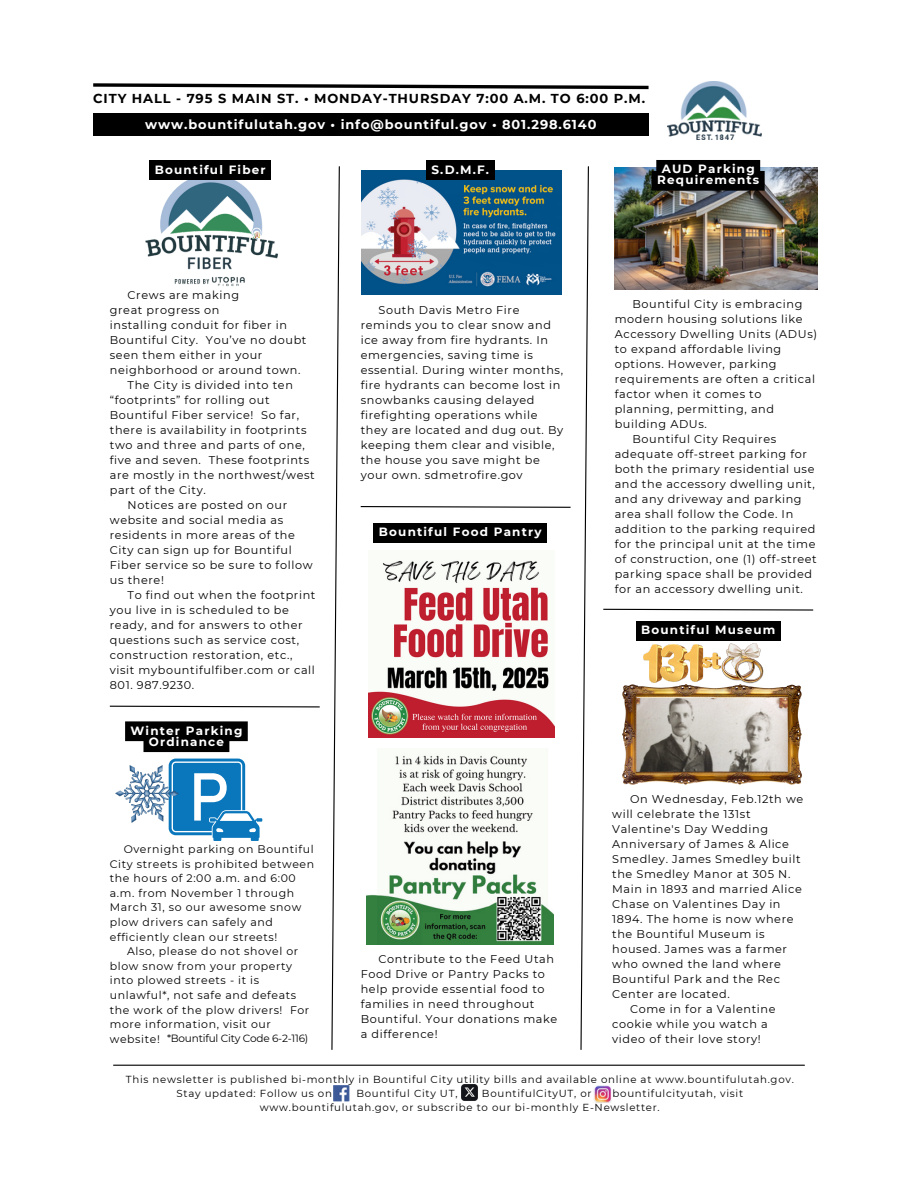
<style>
.page{position:relative;width:918px;height:1188px;background:#fff}
.page>*{position:absolute;margin:0;border:0;box-sizing:border-box;transform-origin:0 0}
.t1{font:700 12.9px "Montserrat";letter-spacing:.07em;color:#000}
.t2{font:700 12.9px "Montserrat";letter-spacing:.07em;color:#fff}
.t3{font:700 12px/10.9px "Montserrat";letter-spacing:.1em;color:#fff;text-align:center}
.t4{font:11.25px/15px "Montserrat";letter-spacing:.055em;color:#000}
.t5{font:10.95px/14.5px "Montserrat";letter-spacing:.055em;color:#000}
.t6{font:10.5px "Montserrat";letter-spacing:-.02em;color:#000}
.t7{font:10.2px/14.4px "Montserrat";letter-spacing:.07em;color:#000}
</style>
<div class="page">
<img style="left:333px;top:1086px;width:17px;height:15px">
<img style="left:594px;top:1086px;width:17px;height:17px">
<img style="left:461px;top:1084px;width:17px;height:17px">
<hr style="left:114px;top:1065px;width:690px;height:1px;background:#000">
<div style="left:94px;top:114px;width:555px;height:22px;background:#000"></div>
<svg style="left:580px;top:166px;width:9px;height:884px"></svg>
<svg style="left:331px;top:166px;width:9px;height:884px"></svg>
<img style="left:615px;top:168px;width:202px;height:121px">
<svg style="left:603px;top:608px;width:211px;height:3px"></svg>
<img style="left:644px;top:645px;width:40px;height:37px">
<img style="left:684px;top:645px;width:36px;height:37px">
<img style="left:722px;top:643px;width:41px;height:41px">
<img style="left:622px;top:685px;width:179px;height:100px">
<div style="left:652px;top:160px;width:113px;height:31px;background:#000"></div>
<div style="left:636px;top:621px;width:145px;height:20px;background:#000"></div>
<img style="left:145px;top:180px;width:133px;height:107px">
<svg style="left:169px;top:759px;width:76px;height:76px"></svg>
<svg style="left:172px;top:762px;width:91px;height:79px"></svg>
<svg style="left:109px;top:705px;width:211px;height:3px"></svg>
<img style="left:115px;top:766px;width:63px;height:56px">
<div style="left:149px;top:161px;width:122px;height:19px;background:#000"></div>
<svg style="left:125px;top:721px;width:123px;height:31px;background:#1e1e1e"></svg>
<img style="left:361px;top:170px;width:201px;height:124px">
<img style="left:443px;top:268px;width:117px;height:20px">
<img style="left:460px;top:178px;width:96px;height:82px">
<img style="left:368px;top:560px;width:187px;height:177px">
<svg style="left:360px;top:506px;width:211px;height:2px"></svg>
<img style="left:367px;top:755px;width:187px;height:190px">
<div style="left:426px;top:161px;width:69px;height:19px;background:#000"></div>
<div style="left:374px;top:523px;width:173px;height:20px;background:#000"></div>
<svg style="left:93px;top:83px;width:556px;height:7px"></svg>
<img style="left:667px;top:82px;width:95px;height:57px">
<p class="t1" style="left:93px;top:90px;width:553px">CITY HALL - 795 S MAIN ST. • MONDAY-THURSDAY 7:00 A.M. TO 6:00 P.M.</p>
<p class="t2" style="left:145px;top:116px;width:453px">www.bountifulutah.gov • info@bountiful.gov • 801.298.6140</p>
<p class="t3" style="left:155px;top:164px;width:112px">Bountiful Fiber</p>
<p class="t3" style="left:431px;top:164px;width:59px">S.D.M.F.</p>
<p class="t3" style="left:657px;top:164px;width:104px">AUD Parking<br>Requirements</p>
<p class="t4" style="left:128px;top:287px;width:113px">Crews are making</p>
<p class="t4" style="left:110px;top:302px;width:111px">great progress on</p>
<p class="t4" style="left:110px;top:317px;width:198px">installing conduit for fiber in<br>Bountiful City. You’ve no doubt seen them either in your neighborhood or around town.</p>
<p class="t4" style="left:110px;top:377px;width:207px;text-indent:18px">The City is divided into ten “footprints” for rolling out<br>Bountiful Fiber service! So far, there is availability in footprints two and three and parts of one, five and seven. These footprints are mostly in the northwest/west part of the City.</p>
<p class="t4" style="left:110px;top:497px;width:204px;text-indent:18px">Notices are posted on our website and social media as residents in more areas of the<br>City can sign up for Bountiful<br>Fiber service so be sure to follow us there!</p>
<p class="t4" style="left:110px;top:587px;width:207px;text-indent:18px">To find out when the footprint you live in is scheduled to be ready, and for answers to other questions such as service cost, construction restoration, etc., visit mybountifulfiber.com or call<br>801. 987.9230.</p>
<p class="t3" style="left:130px;top:725px;width:113px">Winter Parking<br>Ordinance</p>
<p class="t5" style="left:110px;top:842px;width:206px;text-indent:14px">Overnight parking on Bountiful<br>City streets is prohibited between the hours of 2:00 a.m. and 6:00 a.m. from November 1 through<br>March 31, so our awesome snow plow drivers can safely and efficiently clean our streets!</p>
<p class="t5" style="left:110px;top:944px;width:201px;text-indent:17px">Also, please do not shovel or blow snow from your property into plowed streets - it is unlawful*, not safe and defeats the work of the plow drivers! For more information, visit our website!</p>
<p class="t6" style="left:167px;top:1032px;width:143px">*Bountiful City Code 6-2-116)</p>
<p class="t4" style="left:361px;top:302px;width:204px;text-indent:18px">South Davis Metro Fire reminds you to clear snow and ice away from fire hydrants. In emergencies, saving time is essential. During winter months, fire hydrants can become lost in snowbanks causing delayed firefighting operations while they are located and dug out. By keeping them clear and visible, the house you save might be your own. sdmetrofire.gov</p>
<p class="t3" style="left:379px;top:526px;width:164px">Bountiful Food Pantry</p>
<p class="t4" style="left:361px;top:952px;width:198px;text-indent:18px">Contribute to the Feed Utah<br>Food Drive or Pantry Packs to help provide essential food to families in need throughout<br>Bountiful. Your donations make a difference!</p>
<p class="t4" style="left:615px;top:296px;width:204px;text-indent:18px">Bountiful City is embracing modern housing solutions like<br>Accessory Dwelling Units (ADUs) to expand affordable living options. However, parking requirements are often a critical factor when it comes to planning, permitting, and building ADUs.</p>
<p class="t4" style="left:615px;top:431px;width:204px;text-indent:18px">Bountiful City Requires adequate off-street parking for both the primary residential use and the accessory dwelling unit, and any driveway and parking area shall follow the Code. In addition to the parking required for the principal unit at the time of construction, one (1) off-street parking space shall be provided for an accessory dwelling unit.</p>
<p class="t3" style="left:641px;top:624px;width:136px">Bountiful Museum</p>
<p class="t4" style="left:612px;top:791px;width:193px;text-indent:18px">On Wednesday, Feb.12th we will celebrate the 131st<br>Valentine's Day Wedding<br>Anniversary of James &amp; Alice<br>Smedley. James Smedley built the Smedley Manor at 305 N.<br>Main in 1893 and married Alice<br>Chase on Valentines Day in<br>1894. The home is now where the Bountiful Museum is housed. James was a farmer who owned the land where<br>Bountiful Park and the Rec<br>Center are located.</p>
<p class="t4" style="left:612px;top:1001px;width:165px;text-indent:18px">Come in for a Valentine cookie while you watch a video of their love story!</p>
<p class="t7" style="left:126px;top:1072px;width:670px">This newsletter is published bi-monthly in Bountiful City utility bills and available online at www.bountifulutah.gov.</p>
<p class="t7" style="left:177px;top:1086px;width:157px">Stay updated: Follow us on</p>
<p class="t7" style="left:356px;top:1086px;width:103px">Bountiful City UT,</p>
<p class="t7" style="left:482px;top:1086px;width:111px">BountifulCityUT, or</p>
<p class="t7" style="left:260px;top:1086px;width:485px;text-indent:353px">bountifulcityutah, visit www.bountifulutah.gov, or subscribe to our bi-monthly E-Newsletter.</p>
</div>
